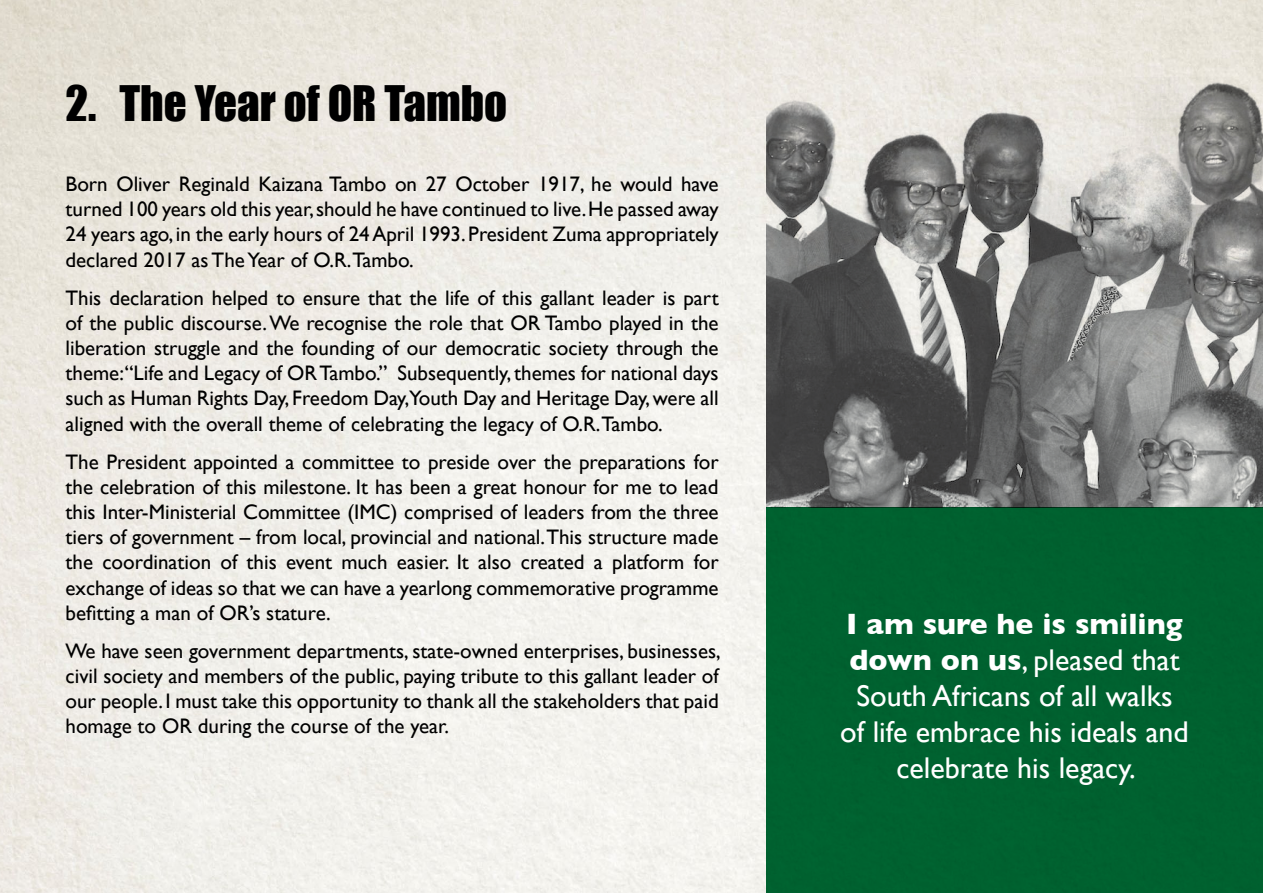
<style>
.page{position:relative;width:1263px;height:893px;background:#fff}
.page>*{position:absolute;margin:0;border:0;box-sizing:border-box;transform-origin:0 0}
.t1{font:45px "Impact";color:#000}
.t2{font:30px/36px "Gill Sans";color:#fff;text-align:center}
.t3{font:21px/25.2px "Gill Sans";color:#000;text-align:justify}
.s1{font-weight:700}
</style>
<div class="page">
<div style="left:766px;top:507px;width:497px;height:386px;background:#063"></div>
<img style="left:766px;top:78px;width:497px;height:429px">
<h1 class="t1" style="left:66px;top:69px;width:443px">2. The Year of OR Tambo</h1>
<p class="t3" style="left:66px;top:171px;width:655px">Born Oliver Reginald Kaizana Tambo on 27 October 1917, he would have turned 100 years old this year, should he have continued to live. He passed away 24 years ago, in the early hours of 24 April 1993. President Zuma appropriately declared 2017 as The Year of O.R.Tambo.</p>
<p class="t3" style="left:66px;top:285px;width:655px">This declaration helped to ensure that the life of this gallant leader is part of the public discourse. We recognise the role that OR Tambo played in the liberation struggle and the founding of our democratic society through the theme:“Life and Legacy of OR Tambo.” Subsequently, themes for national days such as Human Rights Day, Freedom Day,Youth Day and Heritage Day, were all aligned with the overall theme of celebrating the legacy of O.R.Tambo.</p>
<p class="t3" style="left:66px;top:449px;width:655px">The President appointed a committee to preside over the preparations for the celebration of this milestone. It has been a great honour for me to lead this Inter-Ministerial Committee (IMC) comprised of leaders from the three tiers of government – from local, provincial and national.This structure made the coordination of this event much easier. It also created a platform for exchange of ideas so that we can have a yearlong commemorative programme befitting a man of OR’s stature.</p>
<p class="t3" style="left:66px;top:638px;width:657px">We have seen government departments, state-owned enterprises, businesses, civil society and members of the public, paying tribute to this gallant leader of our people. I must take this opportunity to thank all the stakeholders that paid homage to OR during the course of the year.</p>
<h2 class="t2" style="left:840px;top:605px;width:350px"><span class="s1">I am sure he is smiling down on us</span>, pleased that<br>South Africans of all walks<br>of life embrace his ideals and celebrate his legacy.</h2>
</div>
